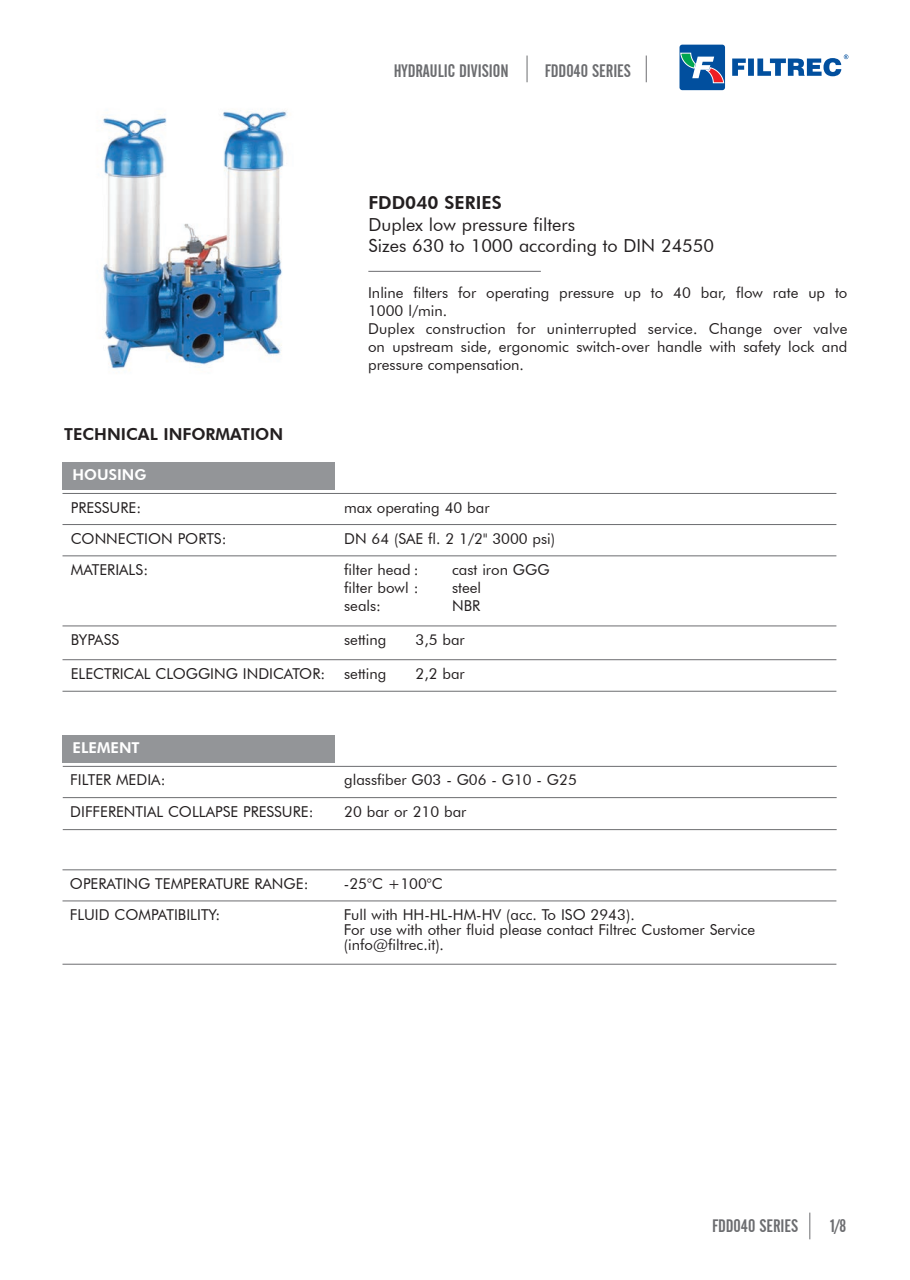
<style>
.page{position:relative;width:910px;height:1280px;background:#fff}
.page>*{position:absolute;margin:0;border:0;box-sizing:border-box;transform-origin:0 0}
.t1{font:18px/21.6px "Futura BT";color:#231f20}
.t2{font:18px "Alternate Gothic 2 BT";color:#6c6d70}
.t3{font:800 18px "Futura BT";color:#231f20}
.t4{font:800 16.5px "Futura BT";color:#231f20}
.t5{font:15px/18px "Futura BT";color:#231f20}
.t6{font:800 15px "Futura BT";color:#fff}
</style>
<div class="page">
<svg style="left:809px;top:1212px;width:1px;height:27px"></svg>
<svg style="left:679px;top:45px;width:46px;height:45px;background:#386ea4"></svg>
<svg style="left:732px;top:54px;width:116px;height:22px"></svg>
<svg style="left:527px;top:56px;width:1px;height:26px"></svg>
<svg style="left:646px;top:56px;width:1px;height:26px"></svg>
<img style="left:102px;top:110px;width:185px;height:261px">
<hr style="left:368px;top:271px;width:173px;height:1px;background:#6c6d70">
<hr style="left:63px;top:493px;width:773px;height:1px;background:#6c6d70">
<hr style="left:63px;top:524px;width:773px;height:1px;background:#6c6d70">
<hr style="left:63px;top:555px;width:773px;height:1px;background:#6c6d70">
<hr style="left:63px;top:625px;width:773px;height:1px;background:#6c6d70">
<hr style="left:63px;top:659px;width:773px;height:1px;background:#6c6d70">
<hr style="left:63px;top:691px;width:773px;height:1px;background:#6c6d70">
<hr style="left:63px;top:766px;width:774px;height:1px;background:#6c6d70">
<hr style="left:63px;top:797px;width:774px;height:1px;background:#6c6d70">
<hr style="left:63px;top:829px;width:774px;height:1px;background:#6c6d70">
<div style="left:63px;top:462px;width:272px;height:27px;background:#939598"></div>
<div style="left:63px;top:736px;width:272px;height:27px;background:#939598"></div>
<hr style="left:63px;top:869px;width:773px;height:1px;background:#6c6d70">
<hr style="left:63px;top:901px;width:773px;height:1px;background:#6c6d70">
<hr style="left:63px;top:964px;width:773px;height:1px;background:#6c6d70">
<p class="t2" style="left:394px;top:60px;width:116px">HYDRAULIC DIVISION</p>
<p class="t2" style="left:545px;top:60px;width:88px">FDD040 SERIES</p>
<p class="t4" style="left:64px;top:424px;width:221px">TECHNICAL INFORMATION</p>
<p class="t6" style="left:73px;top:465px;width:75px">HOUSING</p>
<p class="t3" style="left:368px;top:192px;width:135px">FDD040 SERIES</p>
<p class="t1" style="left:368px;top:214px;width:347px">Duplex low pressure filters<br>Sizes 630 to 1000 according to DIN 24550</p>
<p class="t5" style="left:368px;top:283px;width:481px">Inline filters for operating pressure up to 40 bar, flow rate up to 1000 l/min.<br>Duplex construction for uninterrupted service. Change over valve on upstream side, ergonomic switch-over handle with safety lock and pressure compensation.</p>
<p class="t5" style="left:71px;top:498px;width:72px">PRESSURE:</p>
<p class="t5" style="left:344px;top:498px;width:147px">max operating 40 bar</p>
<p class="t5" style="left:71px;top:529px;width:157px">CONNECTION PORTS:</p>
<p class="t5" style="left:344px;top:529px;width:213px">DN 64 (SAE fl. 2 1/2" 3000 psi)</p>
<p class="t5" style="left:71px;top:561px;width:79px">MATERIALS:</p>
<p class="t5" style="left:344px;top:561px;width:76px">filter head :</p>
<p class="t5" style="left:452px;top:561px;width:99px">cast iron GGG</p>
<p class="t5" style="left:344px;top:579px;width:76px">filter bowl :</p>
<p class="t5" style="left:452px;top:579px;width:31px">steel</p>
<p class="t5" style="left:344px;top:597px;width:38px">seals:</p>
<p class="t5" style="left:452px;top:597px;width:30px">NBR</p>
<p class="t5" style="left:71px;top:631px;width:50px">BYPASS</p>
<p class="t5" style="left:344px;top:631px;width:44px">setting</p>
<p class="t5" style="left:416px;top:631px;width:51px">3,5 bar</p>
<p class="t5" style="left:71px;top:664px;width:256px">ELECTRICAL CLOGGING INDICATOR:</p>
<p class="t5" style="left:344px;top:664px;width:44px">setting</p>
<p class="t5" style="left:416px;top:664px;width:51px">2,2 bar</p>
<p class="t6" style="left:73px;top:739px;width:69px">ELEMENT</p>
<p class="t5" style="left:70px;top:771px;width:97px">FILTER MEDIA:</p>
<p class="t5" style="left:344px;top:771px;width:234px">glassfiber G03 - G06 - G10 - G25</p>
<p class="t5" style="left:70px;top:802px;width:245px">DIFFERENTIAL COLLAPSE PRESSURE:</p>
<p class="t5" style="left:344px;top:802px;width:124px">20 bar or 210 bar</p>
<p class="t5" style="left:70px;top:874px;width:240px">OPERATING TEMPERATURE RANGE:</p>
<p class="t5" style="left:344px;top:874px;width:100px">-25°C +100°C</p>
<p class="t5" style="left:70px;top:905px;width:152px">FLUID COMPATIBILITY:</p>
<p class="t5" style="left:344px;top:907px;width:413px;line-height:15px">Full with HH-HL-HM-HV (acc. To ISO 2943).<br>For use with other fluid please contact Filtrec Customer Service (info@filtrec.it).</p>
<p class="t2" style="left:712px;top:1216px;width:88px">FDD040 SERIES</p>
<p class="t2" style="left:830px;top:1216px;width:17px">1/8</p>
</div>
